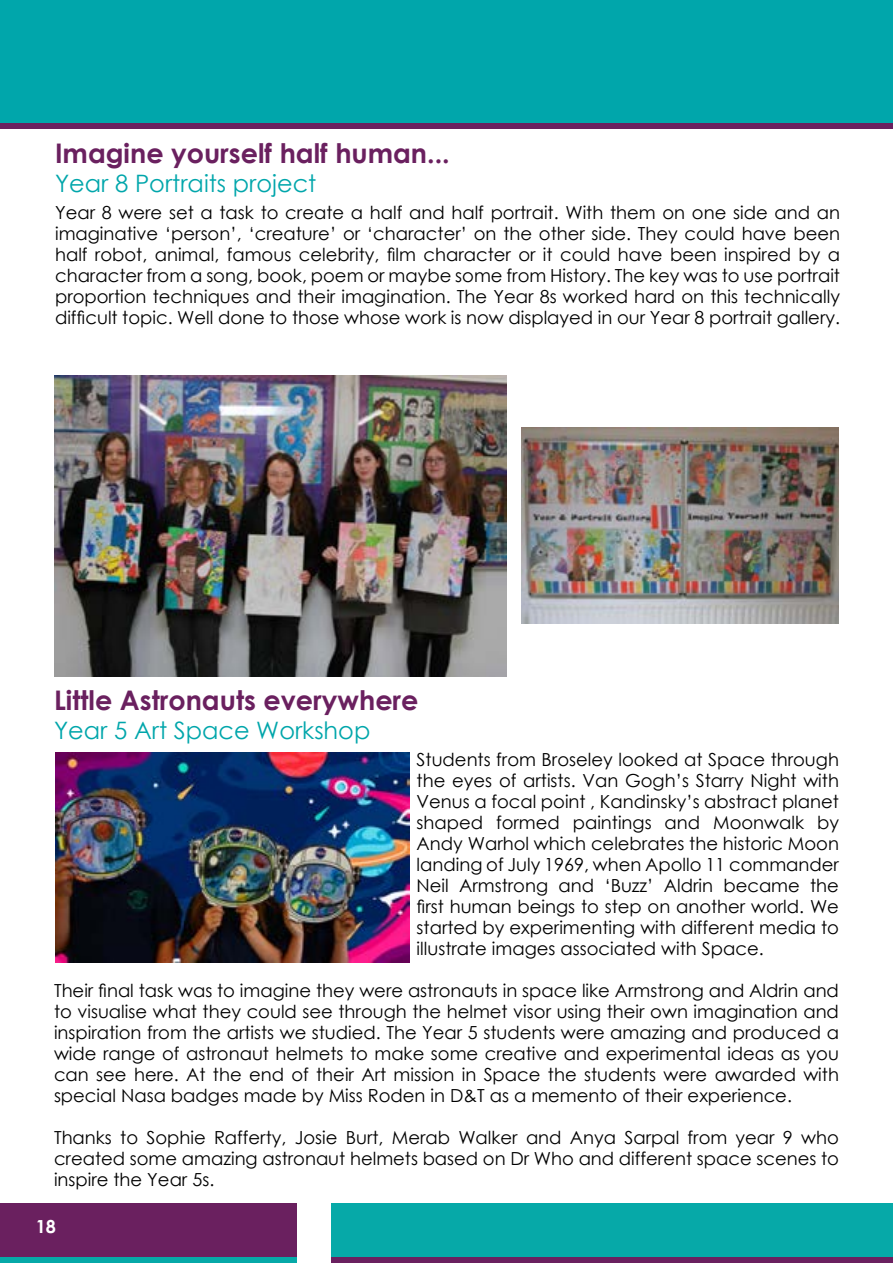
<style>
.page{position:relative;width:893px;height:1263px;background:#fff}
.page>*{position:absolute;margin:0;border:0;box-sizing:border-box;transform-origin:0 0}
.t1{font:700 27px "Century Gothic";color:#6a205f}
.t2{font:24px "Century Gothic";color:#00a6ab}
.t3{font:18px/21px "Century Gothic";color:#000;text-align:justify}
.t4{font:700 18px "Century Gothic";color:#fff}
</style>
<div class="page">
<div style="left:0;top:0;width:893px;height:123px;background:#00a6ab"></div>
<div style="left:0;top:1204px;width:296px;height:54px;background:#6a205f"></div>
<div style="left:332px;top:1203px;width:561px;height:55px;background:#06a9a8"></div>
<div style="left:0;top:1257px;width:296px;height:6px;background:#06a9a8"></div>
<div style="left:332px;top:1257px;width:561px;height:6px;background:#6a205f"></div>
<div style="left:0;top:123px;width:893px;height:6px;background:#6a205f"></div>
<img style="left:55px;top:752px;width:354px;height:210px">
<img style="left:54px;top:375px;width:452px;height:301px">
<img style="left:521px;top:428px;width:318px;height:196px">
<h1 class="t1" style="left:55px;top:133px;width:396px">Imagine yourself half human...</h1>
<h2 class="t2" style="left:55px;top:166px;width:263px">Year 8 Portraits project</h2>
<p class="t3" style="left:55px;top:201px;width:786px">Year 8 were set a task to create a half and half portrait. With them on one side and an imaginative ‘person’, ‘creature’ or ‘character’ on the other side. They could have been half robot, animal, famous celebrity, film character or it could have been inspired by a character from a song, book, poem or maybe some from History. The key was to use portrait proportion techniques and their imagination. The Year 8s worked hard on this technically difficult topic. Well done to those whose work is now displayed in our Year 8 portrait gallery.</p>
<h1 class="t1" style="left:54px;top:680px;width:366px">Little Astronauts everywhere</h1>
<h2 class="t2" style="left:54px;top:714px;width:318px">Year 5 Art Space Workshop</h2>
<p class="t3" style="left:417px;top:749px;width:424px">Students from Broseley looked at Space through the eyes of artists. Van Gogh’s Starry Night with Venus a focal point , Kandinsky’s abstract planet shaped formed paintings and Moonwalk by Andy Warhol which celebrates the historic Moon landing of July 1969, when Apollo 11 commander Neil Armstrong and ‘Buzz’ Aldrin became the first human beings to step on another world. We started by experimenting with different media to illustrate images associated with Space.</p>
<p class="t3" style="left:54px;top:980px;width:786px">Their final task was to imagine they were astronauts in space like Armstrong and Aldrin and to visualise what they could see through the helmet visor using their own imagination and inspiration from the artists we studied. The Year 5 students were amazing and produced a wide range of astronaut helmets to make some creative and experimental ideas as you can see here. At the end of their Art mission in Space the students were awarded with special Nasa badges made by Miss Roden in D&amp;T as a memento of their experience.</p>
<p class="t3" style="left:54px;top:1127px;width:786px">Thanks to Sophie Rafferty, Josie Burt, Merab Walker and Anya Sarpal from year 9 who created some amazing astronaut helmets based on Dr Who and different space scenes to inspire the Year 5s.</p>
<p class="t4" style="left:36px;top:1213px;width:22px">18</p>
</div>
